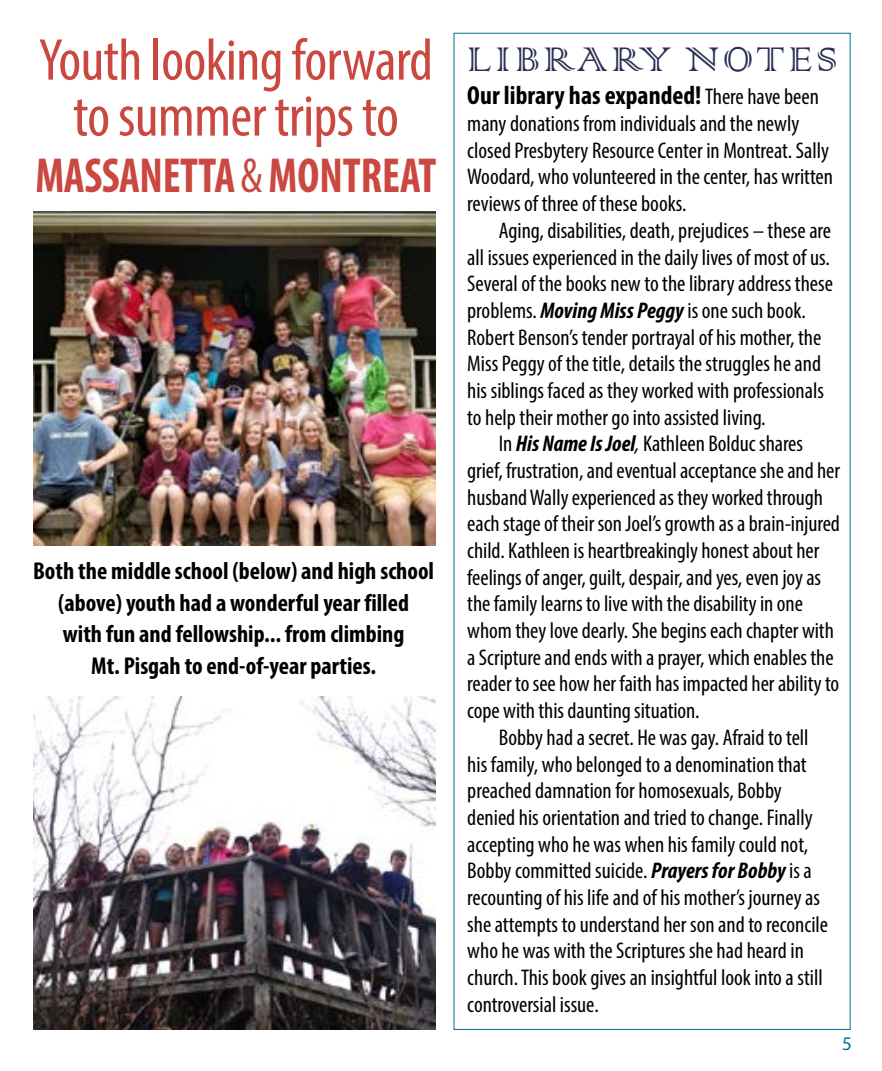
<style>
.page{position:relative;width:882px;height:1071px;background:#fff}
.page>*{position:absolute;margin:0;border:0;box-sizing:border-box;transform-origin:0 0}
.t1{font:condensed 59.5px/56px "Myriad Pro";letter-spacing:-.01em;color:#ca4840;text-align:center}
.t2{font:700 condensed 49.35px "Myriad Pro";letter-spacing:-.01em;color:#ca4840;scale:.92 1}
.t3{font:45.5px "Colonna";letter-spacing:.09em;color:#2a3054}
.t4{font:700 condensed 26.25px "Myriad Pro";color:#000}
.t5{font:700 condensed 24.5px/31.5px "Myriad Pro";color:#000;text-align:center}
.t6{font:condensed 22.75px/26.6px "Myriad Pro";color:#000}
.t7{font:19.25px "Myriad Pro";color:#007196}
.s1{font-weight:400}
.s2{font-weight:400;font-size:22.75px}
.s3{font-weight:700;font-style:italic}
.s4{font-style:italic}
</style>
<div class="page">
<img style="left:34px;top:697px;width:401px;height:333px">
<img style="left:34px;top:212px;width:401px;height:333px">
<h1 class="t1" style="left:39px;top:31px;width:395px">Youth looking forward to summer trips to</h1>
<h2 class="t2" style="left:35px;top:144px;width:437px">MASSANETTA <span class="s1">&amp;</span> MONTREAT</h2>
<p class="t5" style="left:33px;top:555px;width:402px">Both the middle school (below) and high school (above) youth had a wonderful year filled<br>with fun and fellowship... from climbing<br>Mt. Pisgah to end-of-year parties.</p>
<h3 class="t3" style="left:467px;top:29px;width:372px">LIBRARY NOTES</h3>
<p class="t4" style="left:467px;top:79px;width:353px">Our library has expanded! <span class="s2">There have been</span></p>
<p class="t6" style="left:467px;top:110px;width:367px">many donations from individuals and the newly closed Presbytery Resource Center in Montreat. Sally Woodard, who volunteered in the center, has written reviews of three of these books.</p>
<p class="t6" style="left:467px;top:217px;width:367px;text-indent:32px">Aging, disabilities, death, prejudices – these are all issues experienced in the daily lives of most of us.<br>Several of the books new to the library address these problems. <span class="s3">Moving Miss Peggy</span> is one such book.<br>Robert Benson’s tender portrayal of his mother, the Miss Peggy of the title, details the struggles he and his siblings faced as they worked with professionals to help their mother go into assisted living.</p>
<p class="t6" style="left:467px;top:430px;width:374px;text-indent:31px">In <span class="s3">His Name Is Joel</span><span class="s4">,</span> Kathleen Bolduc shares grief, frustration, and eventual acceptance she and her husband Wally experienced as they worked through each stage of their son Joel’s growth as a brain-injured child. Kathleen is heartbreakingly honest about her feelings of anger, guilt, despair, and yes, even joy as the family learns to live with the disability in one whom they love dearly. She begins each chapter with a Scripture and ends with a prayer, which enables the reader to see how her faith has impacted her ability to cope with this daunting situation.</p>
<p class="t6" style="left:467px;top:724px;width:362px;text-indent:32px">Bobby had a secret. He was gay. Afraid to tell his family, who belonged to a denomination that preached damnation for homosexuals, Bobby denied his orientation and tried to change. Finally accepting who he was when his family could not, Bobby committed suicide. <span class="s3">Prayers for Bobby</span> is a recounting of his life and of his mother’s journey as she attempts to understand her son and to reconcile who he was with the Scriptures she had heard in church. This book gives an insightful look into a still controversial issue.</p>
<p class="t7" style="left:842px;top:1032px;width:11px">5</p>
</div>
